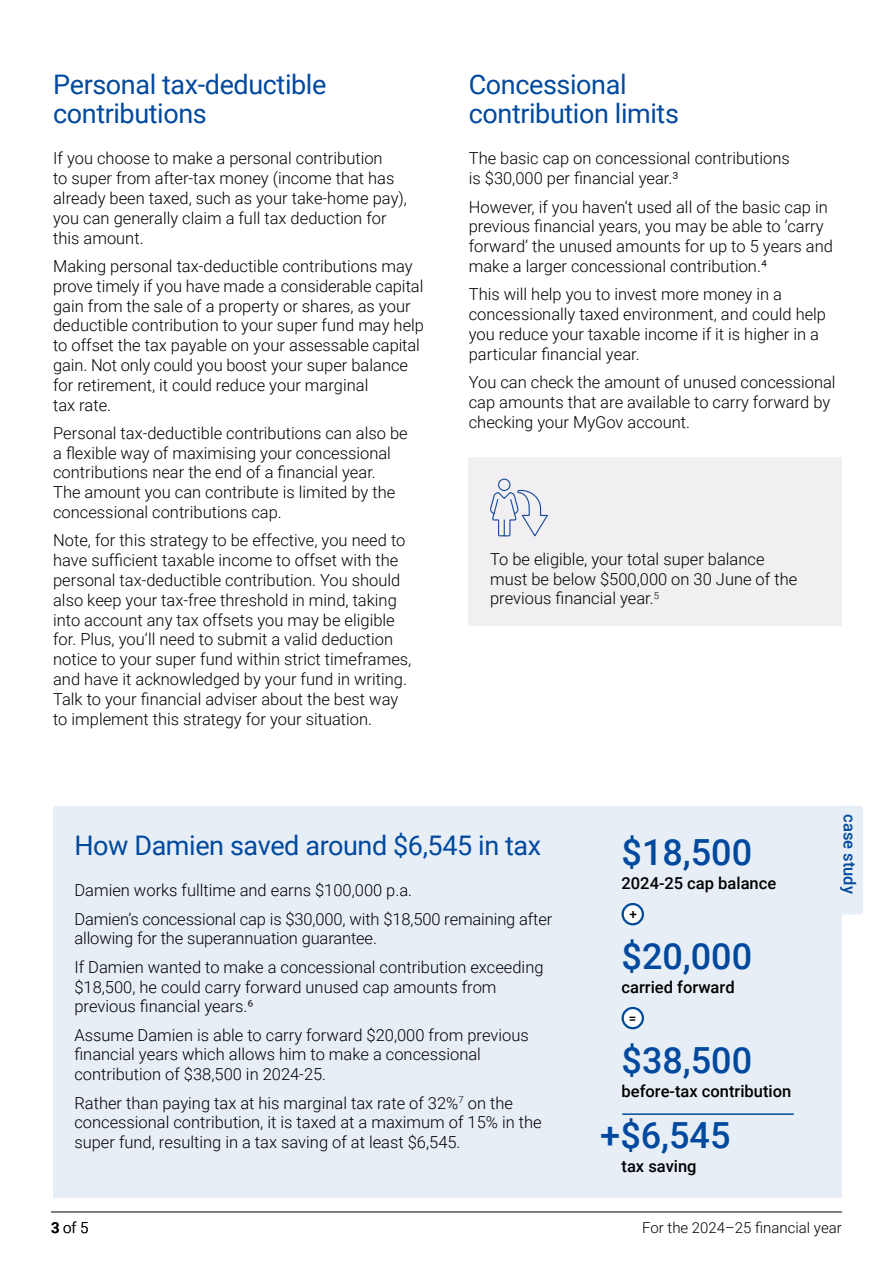
<style>
.page{position:relative;width:893px;height:1263px;background:#fff}
.page>*{position:absolute;margin:0;border:0;box-sizing:border-box;transform-origin:0 0}
.CFS_01_Body_Inline_Graphic_2024{font:500 36px "Roboto";color:#00499e}
.CFS_02_Subhead_1{font:27px/29.7px "Roboto";letter-spacing:-.015em;color:#00499e}
.CFS_01_Body{font:300 16.5px/19.8px "Roboto";color:#000}
.CFS_01_Body-2{font:500 16.5px "Roboto";color:#000}
.CFS_02_Subhead_4{font:500 16.5px "Roboto";color:#00499e}
.t1{font:300 15px "Roboto";color:#000}
.CFS_01_Body-3{font:500 13.5px "Roboto";color:#000}
.s1{font-weight:500}
</style>
<div class="page">
<hr style="left:51px;top:1212px;width:791px;height:1px;background:#000">
<div style="left:469px;top:457px;width:373px;height:168px;background:#f2eff3"></div>
<svg style="left:490px;top:479px;width:58px;height:57px"></svg>
<div style="left:53px;top:806px;width:789px;height:392px;background:#e7eef6"></div>
<svg style="left:623px;top:904px;width:20px;height:20px"></svg>
<div style="left:621px;top:903px;width:23px;height:22px;border:2px solid #004b97;border-radius:50%"></div>
<svg style="left:623px;top:1008px;width:20px;height:20px"></svg>
<div style="left:621px;top:1007px;width:23px;height:22px;border:2px solid #004b97;border-radius:50%"></div>
<div style="left:842px;top:806px;width:21px;height:108px;background:#e7eef6"></div>
<hr style="left:622px;top:1113px;width:172px;height:2px;background:#004b97">
<h2 class="CFS_02_Subhead_1" style="left:53px;top:68px;width:275px">Personal tax-deductible contributions</h2>
<p class="CFS_01_Body" style="left:53px;top:148px;width:355px">If you choose to make a personal contribution<br>to super from after-tax money (income that has already been taxed, such as your take-home pay), you can generally claim a full tax deduction for this amount.</p>
<p class="CFS_01_Body" style="left:53px;top:255px;width:372px">Making personal tax-deductible contributions may prove timely if you have made a considerable capital gain from the sale of a property or shares, as your deductible contribution to your super fund may help to offset the tax payable on your assessable capital gain. Not only could you boost your super balance for retirement, it could reduce your marginal<br>tax rate.</p>
<p class="CFS_01_Body" style="left:53px;top:422px;width:356px">Personal tax-deductible contributions can also be a flexible way of maximising your concessional contributions near the end of a financial year.<br>The amount you can contribute is limited by the concessional contributions cap.</p>
<p class="CFS_01_Body" style="left:53px;top:530px;width:360px">Note, for this strategy to be effective, you need to have sufficient taxable income to offset with the personal tax-deductible contribution. You should also keep your tax-free threshold in mind, taking into account any tax offsets you may be eligible for. Plus, you’ll need to submit a valid deduction notice to your super fund within strict timeframes, and have it acknowledged by your fund in writing.<br>Talk to your financial adviser about the best way to implement this strategy for your situation.</p>
<h2 class="CFS_02_Subhead_1" style="left:469px;top:68px;width:212px">Concessional contribution limits</h2>
<p class="CFS_01_Body" style="left:469px;top:148px;width:323px">The basic cap on concessional contributions is $30,000 per financial year.³</p>
<p class="CFS_01_Body" style="left:469px;top:196px;width:366px">However, if you haven’t used all of the basic cap in previous financial years, you may be able to ‘carry forward’ the unused amounts for up to 5 years and make a larger concessional contribution.4</p>
<p class="CFS_01_Body" style="left:469px;top:284px;width:359px">This will help you to invest more money in a concessionally taxed environment, and could help you reduce your taxable income if it is higher in a particular financial year.</p>
<p class="CFS_01_Body" style="left:469px;top:372px;width:368px">You can check the amount of unused concessional cap amounts that are available to carry forward by checking your MyGov account.</p>
<p class="CFS_01_Body" style="left:490px;top:548px;width:309px">To be eligible, your total super balance must be below $500,000 on 30 June of the previous financial year.<sup>5</sup></p>
<h2 class="CFS_02_Subhead_1" style="left:74px;top:830px;width:468px">How Damien saved around $6,545 in tax</h2>
<p class="CFS_01_Body" style="left:74px;top:880px;width:339px">Damien works fulltime and earns $100,000 p.a.</p>
<p class="CFS_01_Body" style="left:74px;top:908px;width:479px">Damien’s concessional cap is $30,000, with $18,500 remaining after allowing for the superannuation guarantee.</p>
<p class="CFS_01_Body" style="left:74px;top:956px;width:471px">If Damien wanted to make a concessional contribution exceeding $18,500, he could carry forward unused cap amounts from previous financial years.6</p>
<p class="CFS_01_Body" style="left:74px;top:1024px;width:456px">Assume Damien is able to carry forward $20,000 from previous financial years which allows him to make a concessional contribution of $38,500 in 2024-25.</p>
<p class="CFS_01_Body" style="left:74px;top:1092px;width:469px">Rather than paying tax at his marginal tax rate of 32%<sup>7</sup> on the concessional contribution, it is taxed at a maximum of 15% in the super fund, resulting in a tax saving of at least $6,545.</p>
<p class="CFS_01_Body_Inline_Graphic_2024" style="left:621px;top:827px;width:132px">$18,500</p>
<p class="CFS_01_Body-2" style="left:621px;top:871px;width:156px">2024-25 cap balance</p>
<p class="CFS_01_Body-3" style="left:629px;top:905px;width:9px">+</p>
<p class="CFS_01_Body_Inline_Graphic_2024" style="left:621px;top:930px;width:132px">$20,000</p>
<p class="CFS_01_Body-2" style="left:621px;top:975px;width:115px">carried forward</p>
<p class="CFS_01_Body-3" style="left:629px;top:1008px;width:9px">=</p>
<p class="CFS_01_Body_Inline_Graphic_2024" style="left:621px;top:1034px;width:132px">$38,500</p>
<p class="CFS_01_Body-2" style="left:621px;top:1079px;width:171px">before-tax contribution</p>
<p class="CFS_01_Body_Inline_Graphic_2024" style="left:600px;top:1110px;width:132px">+$6,545</p>
<p class="CFS_01_Body-2" style="left:621px;top:1155px;width:77px">tax saving</p>
<h5 class="CFS_02_Subhead_4" style="left:861px;top:814px;width:81px;rotate:90deg">case study</h5>
<p class="t1" style="left:51px;top:1217px;width:39px"><span class="s1">3</span>of 5</p>
<p class="t1" style="left:642px;top:1217px;width:201px">For the 2024–25 financial year</p>
</div>
